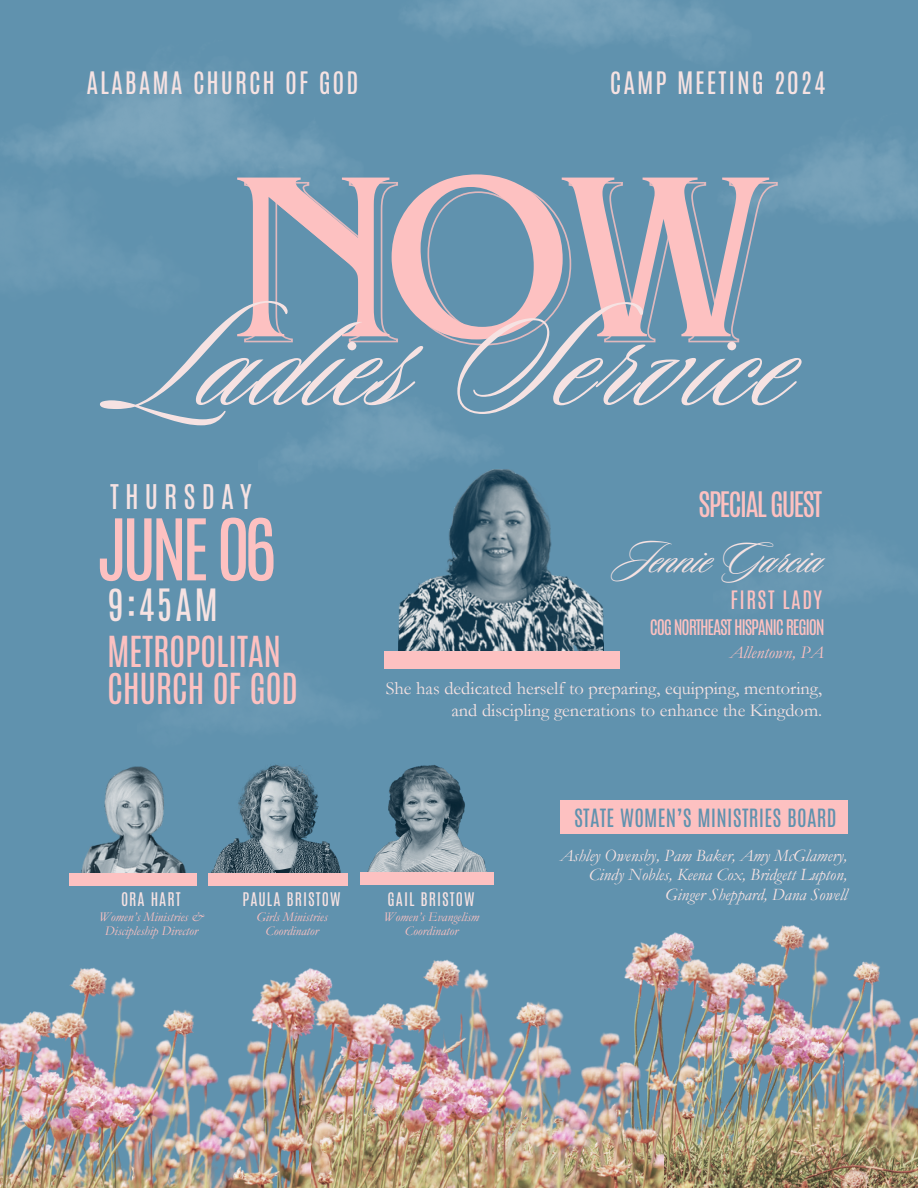
<style>
.page{position:relative;width:918px;height:1188px;background:#6092ae}
.page>*{position:absolute;margin:0;border:0;box-sizing:border-box;transform-origin:0 0}
.t1{font:155.4px "Sloop Script Pro";letter-spacing:.025em;color:#f6e2e2}
.t2{font:72.15px "Antonio";letter-spacing:-.07em;color:#fdc1c1}
.t3{font:47.85px "Sloop Script Pro";color:#f6e2e2}
.t4{font:37.2px "Antonio";color:#f6e2e2}
.t5{font:35.7px/36.9px "Antonio";letter-spacing:-.01em;color:#fdc1c1}
.t6{font:29.4px "Antonio";letter-spacing:-.07em;color:#fdc1c1}
.t7{font:28.35px "Antonio";letter-spacing:.215em;color:#f6e2e2}
.t8{font:25.8px "Antonio";letter-spacing:.075em;color:#f6e2e2}
.t9{font:21.15px "Antonio";letter-spacing:.065em;color:#fdc1c1}
.t10{font:21px "Antonio";letter-spacing:.01em;color:#6092ae}
.t11{font:18.45px/22.4px "Garamond";color:#f6e2e2;text-align:right}
.t12{font:18px "Antonio";letter-spacing:-.07em;color:#fdc1c1}
.t13{font:italic 18px "Garamond";color:#fdc1c1}
.t14{font:italic 17.4px "Garamond";color:#f6e2e2}
.t15{font:15.75px "Antonio";letter-spacing:.065em;color:#f6e2e2}
.t16{font:italic 13.35px/13.8px "Garamond";color:#fdc1c1;text-align:center}
</style>
<div class="page">
<img style="left:5px;top:71px;width:341px;height:107px">
<img style="left:779px;top:140px;width:139px;height:82px">
<img style="left:281px;top:400px;width:210px;height:69px">
<img style="left:407px;top:0;width:328px;height:59px">
<img style="left:0;top:154px;width:201px;height:132px">
<div style="left:789px;top:541px;width:109px;height:51px;background:#6998b2"></div>
<div style="left:213px;top:672px;width:109px;height:51px;background:#6998b2"></div>
<img style="left:664px;top:925px;width:254px;height:263px">
<img style="left:310px;top:875px;width:354px;height:313px">
<img style="left:399px;top:462px;width:204px;height:189px">
<div style="left:384px;top:651px;width:236px;height:18px;background:#fdc1c1"></div>
<div style="left:560px;top:800px;width:288px;height:34px;background:#fdc1c1"></div>
<img style="left:239px;top:764px;width:121px;height:120px">
<div style="left:209px;top:873px;width:139px;height:13px;background:#fdc1c1"></div>
<img style="left:104px;top:766px;width:135px;height:37px">
<img style="left:347px;top:764px;width:147px;height:111px">
<div style="left:360px;top:872px;width:133px;height:13px;background:#fdc1c1"></div>
<img style="left:0;top:803px;width:310px;height:385px">
<svg style="left:244px;top:178px;width:535px;height:168px"></svg>
<p class="t8" style="left:86px;top:64px;width:274px">ALABAMA CHURCH OF GOD</p>
<h1 class="t8" style="left:610px;top:64px;width:217px">CAMP MEETING 2024</h1>
<h2 class="t1" style="left:126px;top:280px;width:667px">La<sup>N</sup>dies<sup>O</sup>Se<sup>W</sup>rvice</h2>
<h4 class="t7" style="left:110px;top:477px;width:143px">THURSDAY</h4>
<h4 class="t2" style="left:97px;top:498px;width:181px">JUNE 06</h4>
<h4 class="t4" style="left:108px;top:579px;width:111px">9:45AM</h4>
<p class="t5" style="left:107px;top:633px;width:192px">METROPOLITAN<br>CHURCH OF GOD</p>
<p class="t15" style="left:121px;top:888px;width:61px">ORA HART</p>
<p class="t16" style="left:99px;top:910px;width:106px">Women’s Ministries &amp;<br>Discipleship Director</p>
<p class="t15" style="left:243px;top:888px;width:99px">PAULA BRISTOW</p>
<p class="t16" style="left:256px;top:910px;width:73px">Girls Ministries<br>Coordinator</p>
<p class="t6" style="left:698px;top:483px;width:125px">SPECIAL GUEST</p>
<p class="t3" style="left:619px;top:534px;width:205px">Jennie Garcia</p>
<p class="t9" style="left:730px;top:585px;width:93px">FIRST LADY</p>
<p class="t12" style="left:650px;top:614px;width:176px">COG NORTHEAST HISPANIC REGION</p>
<p class="t13" style="left:730px;top:643px;width:95px">Allentown, PA</p>
<p class="t11" style="left:386px;top:677px;width:438px">She has dedicated herself to preparing, equipping, mentoring, and discipling generations to enhance the Kingdom.</p>
<p class="t15" style="left:388px;top:888px;width:88px">GAIL BRISTOW</p>
<p class="t16" style="left:384px;top:910px;width:97px">Women’s Evangelism<br>Coordinator</p>
<h3 class="t10" style="left:574px;top:803px;width:264px">STATE WOMEN’S MINISTRIES BOARD</h3>
<h5 class="t14" style="left:560px;top:846px;width:289px">Ashley Owensby, Pam Baker, Amy McGlamery,</h5>
<h5 class="t14" style="left:589px;top:865px;width:260px">Cindy Nobles, Keena Cox, Bridgett Lupton,</h5>
<p class="t14" style="left:665px;top:885px;width:183px">Ginger Sheppard, Dana Sowell</p>
</div>
